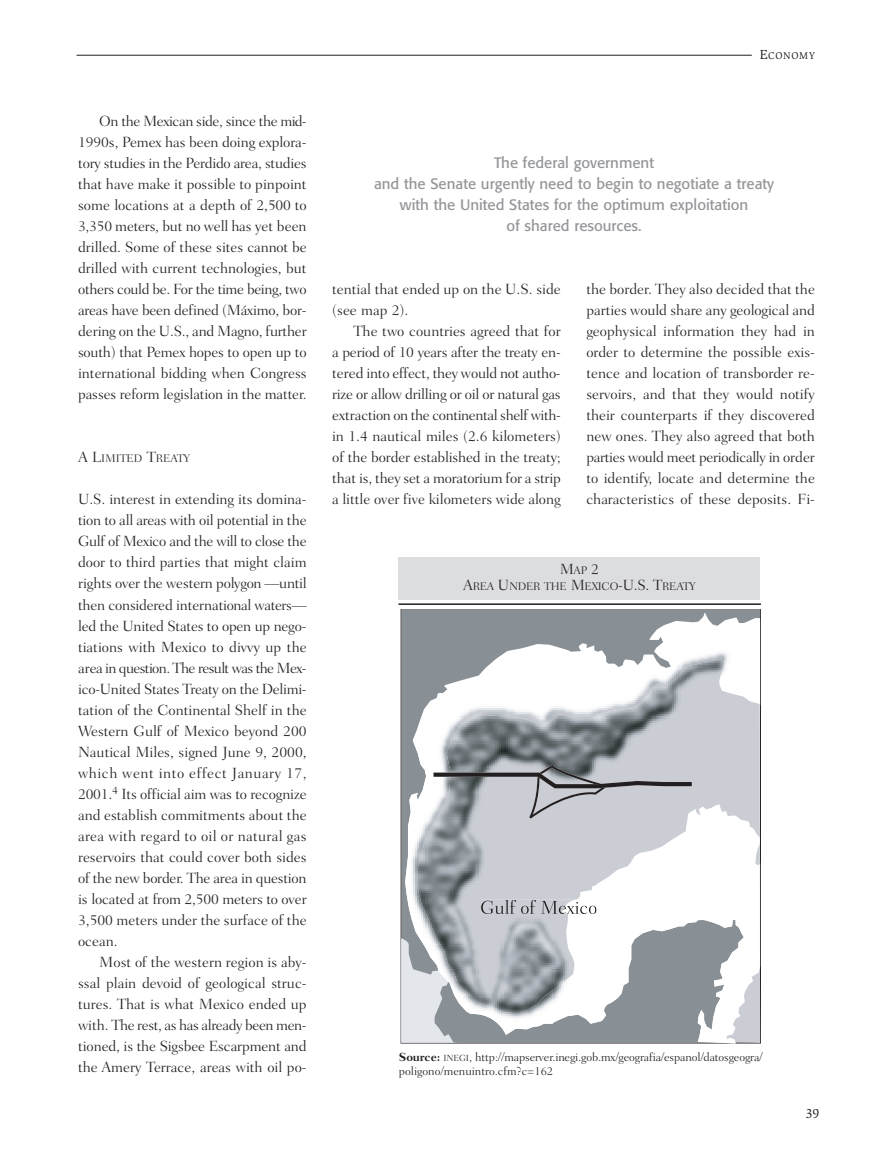
<style>
.page{position:relative;width:893px;height:1149px;background:#fff}
.page>*{position:absolute;margin:0;border:0;box-sizing:border-box;transform-origin:0 0}
.t1{font:300 15px/21px "Fairfield LH";color:#231f20;text-align:justify}
.t2{font:15px/21px "Formata";color:#939598;text-align:center}
.t3{font:13.5px "Slimbach";color:#231f20}
.t4{font:300 12px/14.4px "Fairfield LH";letter-spacing:-.01em;color:#231f20}
.t5{font:300 11.25px "Fairfield LH";letter-spacing:-.02em;color:#231f20}
.t6{font:300 11.25px "Fairfield LH";color:#231f20}
.t7{font:10.2px "Slimbach";letter-spacing:.07em;color:#231f20}
.s1{font-size:15px}
.s2{font-size:13.5px}
.s3{font-size:11.25px}
.s4{font-weight:700}
.s5{font-size:9px}
</style>
<div class="page">
<hr style="left:77px;top:55px;width:675px;height:1px;background:#231f20">
<img style="left:398px;top:578px;width:363px;height:466px">
<img style="left:405px;top:613px;width:355px;height:428px">
<img style="left:418px;top:657px;width:342px;height:385px">
<img style="left:575px;top:899px;width:21px;height:14px">
<img style="left:566px;top:899px;width:9px;height:14px">
<img style="left:481px;top:899px;width:85px;height:14px">
<svg style="left:433px;top:764px;width:259px;height:54px;background:#acb0b5"></svg>
<div style="left:399px;top:557px;width:361px;height:42px;background:#dcdddf"></div>
<hr style="left:398px;top:603px;width:363px;height:1px;background:#231f20">
<p class="t1" style="left:78px;top:112px;width:230px;text-indent:21px">On the Mexican side, since the mid-1990s, Pemex has been doing explora&shy;tory studies in the Perdido area, studies that have make it possible to pinpoint some locations at a depth of 2,500 to 3,350 meters, but no well has yet been drilled. Some of these sites cannot be drilled with current technologies, but others could be. For the time being, two areas have been defined (Máximo, bor&shy;dering on the U.S., and Magno, further south) that Pemex hopes to open up to international bidding when Congress passes reform legislation in the matter.</p>
<p class="t6" style="left:78px;top:454px;width:113px"><span class="s1">A L</span>IMITED <span class="s1">T</span>REATY</p>
<p class="t1" style="left:78px;top:490px;width:230px">U.S. interest in extending its domina&shy;tion to all areas with oil potential in the Gulf of Mexico and the will to close the door to third parties that might claim rights over the western polygon —until then considered international waters— led the United States to open up nego&shy;tiations with Mexico to divvy up the area in question. The result was the Mex&shy;ico-United States Treaty on the Delimi&shy;tation of the Continental Shelf in the Western Gulf of Mexico beyond 200<br>Nautical Miles, signed June 9, 2000, which went into effect January 17, 2001.<sup>4</sup> Its official aim was to recognize and establish commitments about the area with regard to oil or natural gas reservoirs that could cover both sides of the new border. The area in question is located at from 2,500 meters to over 3,500 meters under the surface of the ocean.</p>
<p class="t1" style="left:78px;top:952px;width:230px;text-indent:21px">Most of the western region is aby&shy;ssal plain devoid of geological struc&shy;tures. That is what Mexico ended up with. The rest, as has already been men&shy;tioned, is the Sigsbee Escarpment and the Amery Terrace, areas with oil po-</p>
<p class="t7" style="left:760px;top:51px;width:57px"><span class="s2">E</span>CONOMY</p>
<p class="t2" style="left:374px;top:154px;width:402px">The federal government<br>and the Senate urgently need to begin to negotiate a treaty with the United States for the optimum exploitation<br>of shared resources.</p>
<p class="t1" style="left:332px;top:280px;width:230px">tential that ended up on the U.S. side (see map 2).</p>
<p class="t1" style="left:332px;top:322px;width:230px;text-indent:21px">The two countries agreed that for a period of 10 years after the treaty en&shy;tered into effect, they would not autho&shy;rize or allow drilling or oil or natural gas extraction on the continental shelf with&shy;in 1.4 nautical miles (2.6 kilometers) of the border established in the treaty; that is, they set a moratorium for a strip a little over five kilometers wide along</p>
<p class="t1" style="left:586px;top:280px;width:230px">the border. They also decided that the parties would share any geological and geophysical information they had in order to determine the possible exis&shy;tence and location of transborder re&shy;servoirs, and that they would notify their counterparts if they discovered new ones. They also agreed that both parties would meet periodically in order to identify, locate and determine the characteristics of these deposits. Fi-</p>
<p class="t1" style="left:560px;top:559px;width:41px">M<span class="s3">AP</span> 2</p>
<p class="t5" style="left:463px;top:582px;width:234px"><span class="s1">A</span>REA <span class="s1">U</span>NDER THE <span class="s1">M</span>EXICO<span class="s1">-U.S. T</span>REATY</p>
<p class="t4" style="left:399px;top:1049px;width:365px"><span class="s4">Source:</span> <span class="s5">INEGI</span>, http://mapserver.inegi.gob.mx/geografia/espanol/datosgeogra/ poligono/menuintro.cfm?c=162</p>
<p class="t3" style="left:806px;top:1107px;width:15px">39</p>
</div>
